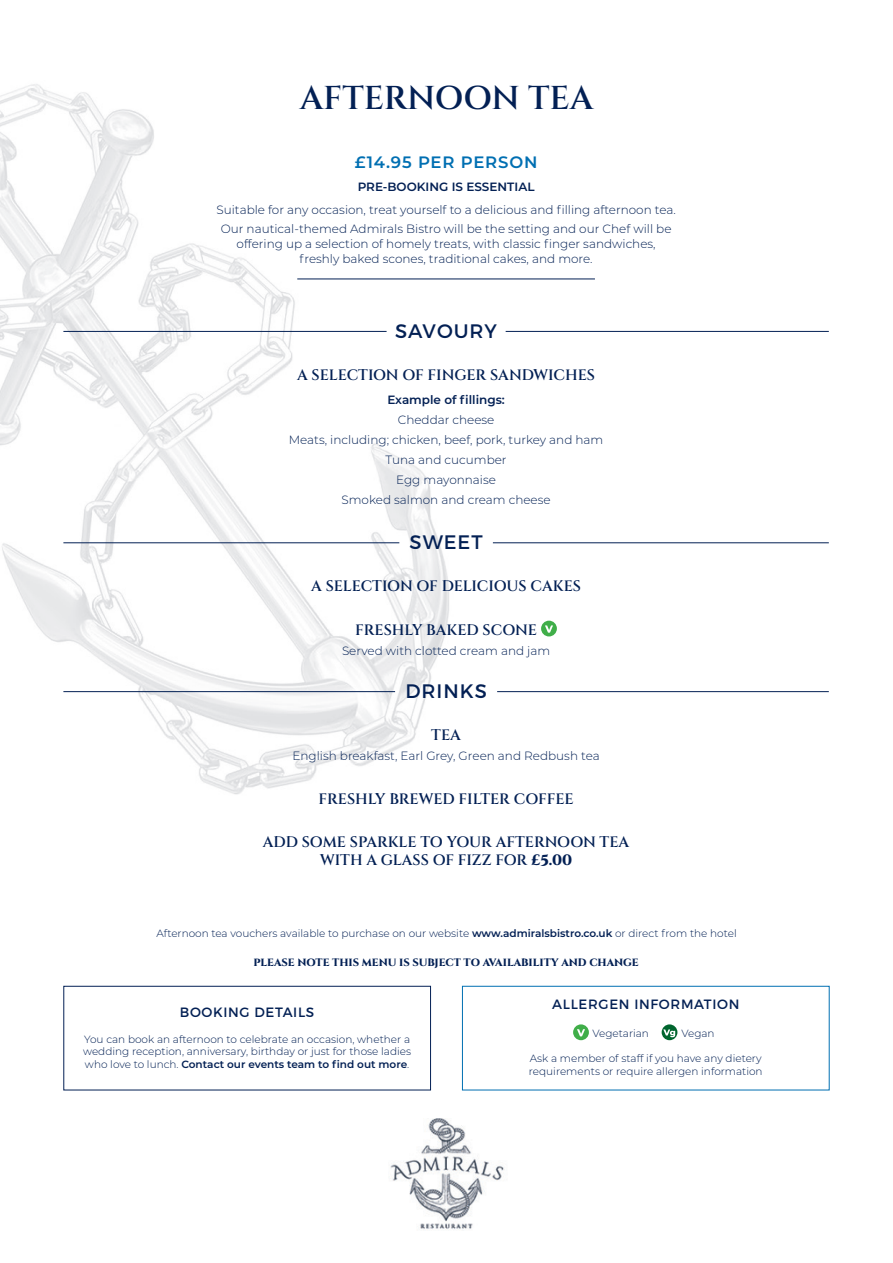
<style>
.page{position:relative;width:893px;height:1263px;background:#fff}
.page>*{position:absolute;margin:0;border:0;box-sizing:border-box;transform-origin:0 0}
.t1{font:600 33px "Cinzel";color:#032054}
.t2{font:19.5px "Montserrat";letter-spacing:.05em;color:#032054}
.t3{font:600 16.5px "Montserrat";letter-spacing:.05em;color:#006fb2}
.t4{font:600 15px/18px "Cinzel";letter-spacing:-.005em;color:#032054;text-align:center}
.t5{font:13.5px "Montserrat";letter-spacing:.05em;color:#032054}
.t6{font:300 12px/20px "Montserrat";color:#032054;text-align:center}
.t7{font:600 12px "Montserrat";color:#032054}
.t8{font:300 10.5px/12.6px "Montserrat";color:#032054}
.t9{font:800 10.5px "Cinzel";color:#032054}
.s1{font-weight:800}
.s2{font-weight:600}
</style>
<div class="page">
<img style="left:0;top:84px;width:468px;height:711px">
<hr style="left:63px;top:331px;width:324px;height:1px;background:#032054">
<hr style="left:506px;top:331px;width:323px;height:1px;background:#032054">
<hr style="left:63px;top:542px;width:336px;height:1px;background:#032054">
<hr style="left:63px;top:691px;width:332px;height:1px;background:#032054">
<hr style="left:493px;top:542px;width:336px;height:1px;background:#032054">
<hr style="left:497px;top:691px;width:332px;height:1px;background:#032054">
<div style="left:462px;top:986px;width:368px;height:104px;border:1px solid #006fb2"></div>
<svg style="left:662px;top:1024px;width:15px;height:16px"></svg>
<svg style="left:663px;top:1029px;width:12px;height:8px"></svg>
<div style="left:573px;top:1024px;width:16px;height:16px;background:#40ae49;border-radius:50%"></div>
<svg style="left:577px;top:1029px;width:8px;height:7px"></svg>
<img style="left:390px;top:1118px;width:115px;height:112px">
<hr style="left:297px;top:279px;width:298px;height:1px;background:#032054">
<div style="left:541px;top:621px;width:16px;height:15px;background:#40ae49;border-radius:50%"></div>
<svg style="left:545px;top:625px;width:8px;height:8px"></svg>
<div style="left:63px;top:986px;width:368px;height:104px;border:1px solid #032054"></div>
<h1 class="t1" style="left:300px;top:77px;width:295px">AFTERNOON TEA</h1>
<h3 class="t3" style="left:355px;top:150px;width:184px">£14.95 PER PERSON</h3>
<p class="t7" style="left:358px;top:178px;width:178px">PRE-BOOKING IS ESSENTIAL</p>
<p class="t6" style="left:216px;top:200px;width:461px;line-height:19.2px">Suitable for any occasion, treat yourself to a delicious and filling afternoon tea.<br>Our nautical-themed Admirals Bistro will be the setting and our Chef will be</p>
<p class="t6" style="left:237px;top:236px;width:421px;line-height:15px">offering up a selection of homely treats, with classic finger sandwiches, freshly baked scones, traditional cakes, and more.</p>
<h2 class="t2" style="left:395px;top:319px;width:103px">SAVOURY</h2>
<p class="t4" style="left:297px;top:367px;width:299px">A SELECTION OF FINGER SANDWICHES</p>
<p class="t7" style="left:387px;top:392px;width:119px">Example of fillings:</p>
<p class="t6" style="left:289px;top:410px;width:316px">Cheddar cheese<br>Meats, including; chicken, beef, pork, turkey and ham<br>Tuna and cucumber<br>Egg mayonnaise<br>Smoked salmon and cream cheese</p>
<h2 class="t2" style="left:410px;top:530px;width:75px">SWEET</h2>
<p class="t4" style="left:311px;top:578px;width:271px">A SELECTION OF DELICIOUS CAKES</p>
<p class="t4" style="left:355px;top:621px;width:183px">FRESHLY BAKED SCONE</p>
<p class="t6" style="left:342px;top:640px;width:210px">Served with clotted cream and jam</p>
<h2 class="t2" style="left:405px;top:679px;width:83px">DRINKS</h2>
<p class="t4" style="left:431px;top:727px;width:31px">TEA</p>
<p class="t6" style="left:292px;top:746px;width:309px">English breakfast, Earl Grey, Green and Redbush tea</p>
<p class="t4" style="left:319px;top:790px;width:257px">FRESHLY BREWED FILTER COFFEE</p>
<p class="t4" style="left:263px;top:834px;width:368px">ADD SOME SPARKLE TO YOUR AFTERNOON TEA<br>WITH A GLASS OF FIZZ FOR <span class="s1">£5.00</span></p>
<p class="t8" style="left:157px;top:927px;width:582px">Afternoon tea vouchers available to purchase on our website <span class="s2">www.admiralsbistro.co.uk</span> or direct from the hotel</p>
<p class="t9" style="left:253px;top:956px;width:387px">PLEASE NOTE THIS MENU IS SUBJECT TO AVAILABILITY AND CHANGE</p>
<p class="t5" style="left:180px;top:1004px;width:136px">BOOKING DETAILS</p>
<p class="t8" style="left:83px;top:1032px;width:330px;text-align:justify">You can book an afternoon to celebrate an occasion, whether a wedding reception, anniversary, birthday or just for those ladies who love to lunch. <span class="s2">Contact our events team to find out more</span>.</p>
<p class="t5" style="left:552px;top:996px;width:189px">ALLERGEN INFORMATION</p>
<p class="t8" style="left:592px;top:1026px;width:58px">Vegetarian</p>
<p class="t8" style="left:681px;top:1026px;width:35px">Vegan</p>
<p class="t8" style="left:529px;top:1051px;width:235px">Ask a member of staff if you have any dietery requirements or require allergen information</p>
</div>
